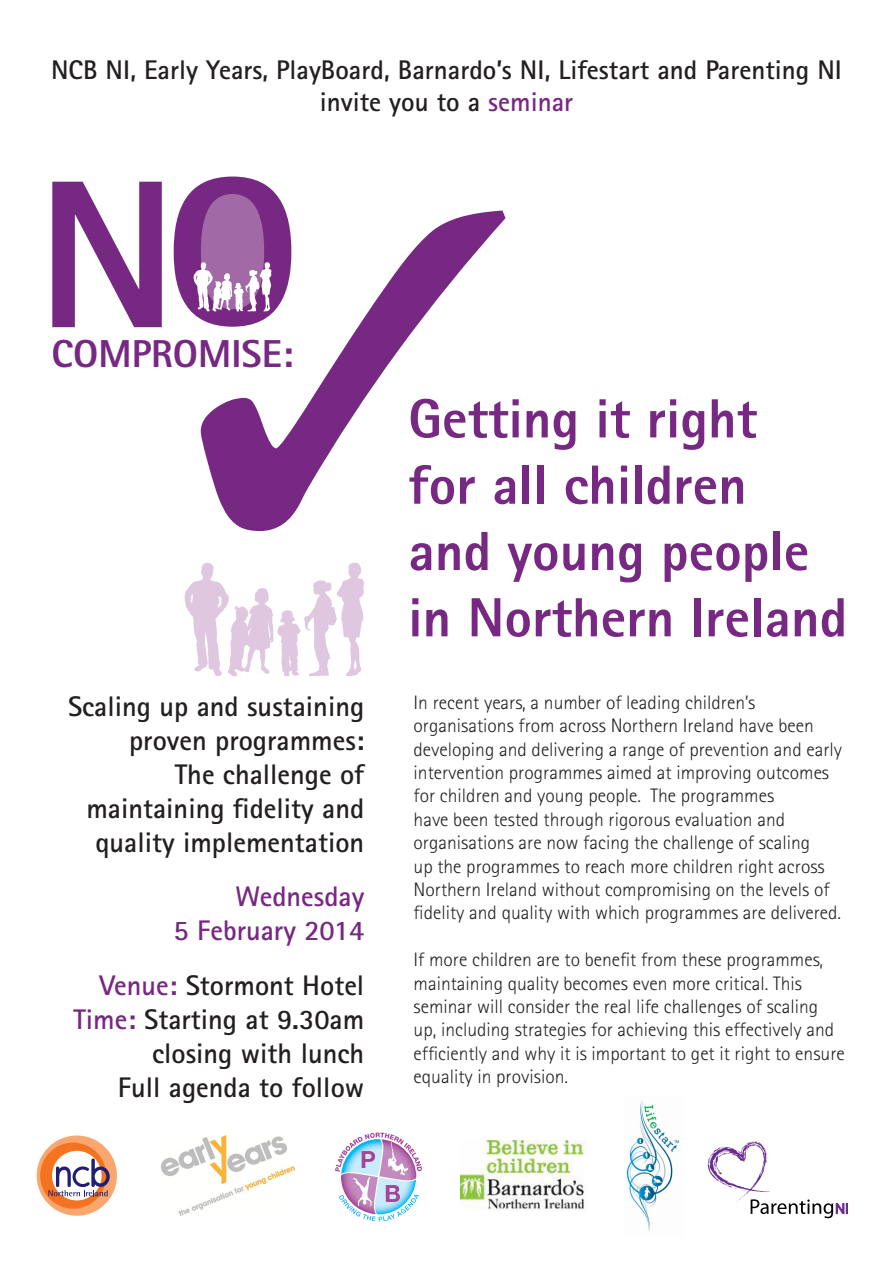
<style>
.page{position:relative;width:893px;height:1263px;background:#fff}
.page>*{position:absolute;margin:0;border:0;box-sizing:border-box;transform-origin:0 0}
.t1{font:800 210.9px "Rotis Sans Serif";color:#772882}
.t2{font:800 55.2px "Rotis Sans Serif";color:#772882}
.t3{font:800 39px "Rotis Sans Serif";color:#772882}
.t4{font:700 28.35px/34px "Rotis Sans Serif";color:#231f20;text-align:right}
.t5{font:700 28.35px "Rotis Sans Serif";color:#772882}
.t6{font:700 27px "Rotis Sans Serif";color:#231f20}
.t7{font:300 19.5px/23.4px "Rotis Sans Serif";color:#231f20}
.s1{color:#772882}
</style>
<div class="page">
<div style="left:37px;top:1135px;width:80px;height:81px;background:#f9a66f;border-radius:50%"></div>
<div style="left:40px;top:1142px;width:66px;height:67px;background:#f47321;border-radius:50%"></div>
<div style="left:52px;top:1151px;width:50px;height:49px;background:#fff;border-radius:50%"></div>
<svg style="left:48px;top:1158px;width:62px;height:38px"></svg>
<img style="left:460px;top:1140px;width:127px;height:71px">
<img style="left:162px;top:1135px;width:132px;height:81px">
<svg style="left:335px;top:1132px;width:87px;height:89px"></svg>
<img style="left:626px;top:1101px;width:54px;height:131px">
<svg style="left:707px;top:1141px;width:141px;height:78px"></svg>
<svg style="left:201px;top:211px;width:304px;height:320px"></svg>
<div style="left:174px;top:177px;width:117px;height:150px;background:#772882;border-radius:50%"></div>
<div style="left:201px;top:194px;width:63px;height:115px;background:#a269a7;border-radius:50%"></div>
<svg style="left:193px;top:262px;width:79px;height:50px"></svg>
<svg style="left:184px;top:562px;width:180px;height:114px"></svg>
<p class="t6" style="left:51px;top:53px;width:792px">NCB NI, Early Years, PlayBoard, Barnardo’s NI, Lifestart and Parenting NI</p>
<p class="t6" style="left:320px;top:85px;width:255px">invite you to a <span class="s1">seminar</span></p>
<p class="t1" style="left:37px;top:122px;width:142px">N</p>
<p class="t3" style="left:52px;top:329px;width:243px">COMPROMISE:</p>
<p class="t4" style="left:68px;top:689px;width:298px">Scaling up and sustaining</p>
<p class="t4" style="left:129px;top:723px;width:237px">proven programmes:</p>
<p class="t4" style="left:86px;top:757px;width:279px">The challenge of maintaining fidelity and quality implementation</p>
<p class="t5" style="left:236px;top:878px;width:130px">Wednesday</p>
<p class="t5" style="left:174px;top:912px;width:192px">5 February 2014</p>
<p class="t4" style="left:100px;top:968px;width:266px"><span class="s1">Venue:</span> Stormont Hotel</p>
<p class="t4" style="left:73px;top:1002px;width:292px"><span class="s1">Time:</span> Starting at 9.30am closing with lunch</p>
<p class="t4" style="left:118px;top:1070px;width:248px">Full agenda to follow</p>
<p class="t2" style="left:408px;top:384px;width:350px">Getting it right</p>
<p class="t2" style="left:408px;top:450px;width:340px">for all children</p>
<p class="t2" style="left:408px;top:516px;width:403px">and young people</p>
<p class="t2" style="left:408px;top:582px;width:440px">in Northern Ireland</p>
<p class="t7" style="left:414px;top:690px;width:430px">In recent years, a number of leading children’s organisations from across Northern Ireland have been developing and delivering a range of prevention and early intervention programmes aimed at improving outcomes for children and young people. The programmes<br>have been tested through rigorous evaluation and organisations are now facing the challenge of scaling<br>up the programmes to reach more children right across Northern Ireland without compromising on the levels of fidelity and quality with which programmes are delivered.</p>
<p class="t7" style="left:414px;top:948px;width:433px">If more children are to benefit from these programmes, maintaining quality becomes even more critical. This seminar will consider the real life challenges of scaling up, including strategies for achieving this effectively and efficiently and why it is important to get it right to ensure equality in provision.</p>
</div>
